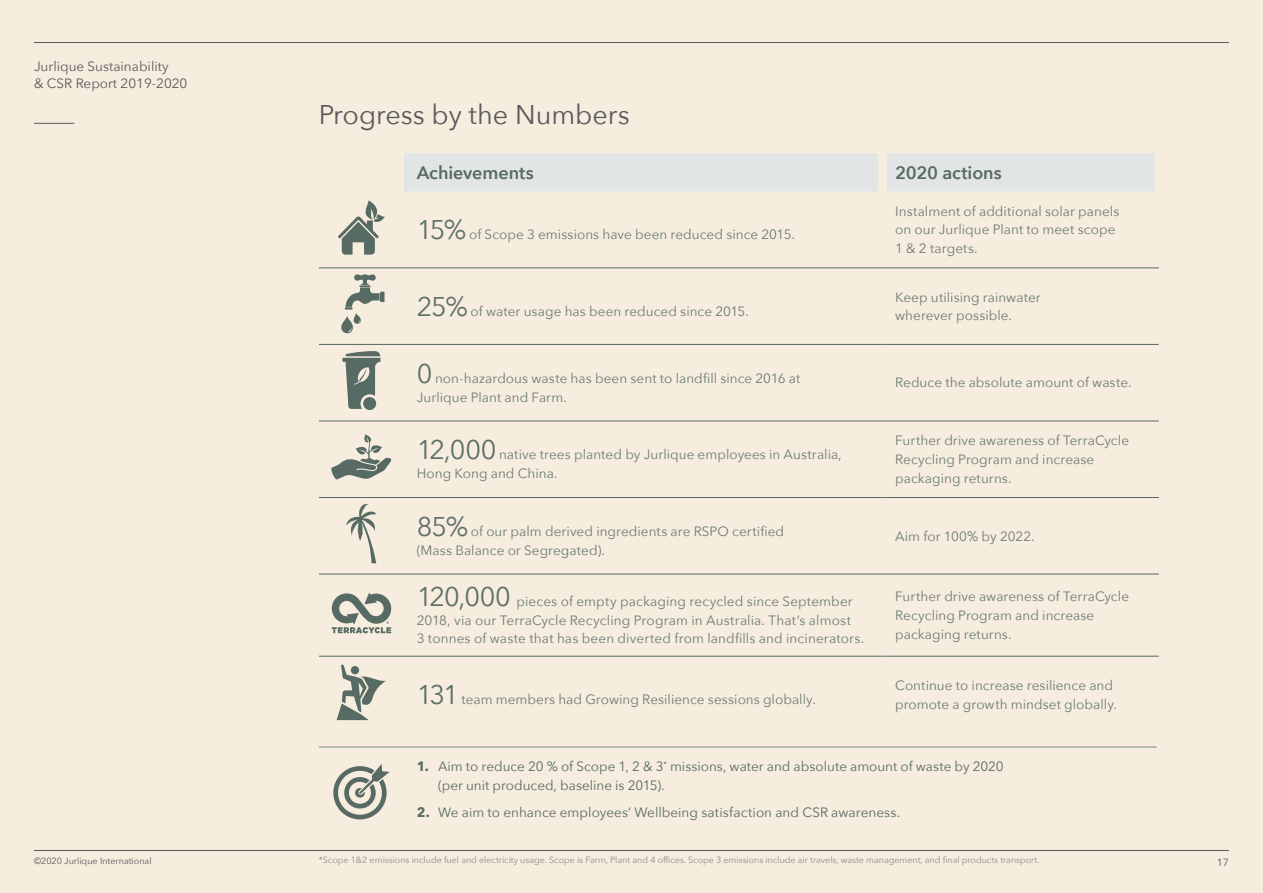
<style>
.page{position:relative;width:1263px;height:893px;background:#f6edde}
.page>*{position:absolute;margin:0;border:0;box-sizing:border-box;transform-origin:0 0}
.t1{font:27px "Avenir Next";color:#58595b}
.t2{font:600 18px "Avenir Next";letter-spacing:-.005em;color:#576a63}
.t3{font:13.5px/18.8px "Avenir Next";letter-spacing:.005em;color:#6c7b75}
.t4{font:13.5px/18.8px "Avenir Next";color:#576a63}
.t5{font:13.5px/16.5px "Avenir Next";color:#58595b}
.t6{font:10.5px "Avenir Next";color:#58595b}
.t7{font:9px "Avenir Next";letter-spacing:-.005em;color:#8a8c8e}
.t8{font:9px "Avenir Next";color:#58595b}
.s1{font-size:27px;color:#5e6f69}
.s2{font-weight:700}
</style>
<div class="page">
<div style="left:404px;top:153px;width:750px;height:38px;background:#e2e5e5"></div>
<div style="left:878px;top:153px;width:9px;height:38px;background:#f6edde"></div>
<hr style="left:319px;top:268px;width:85px;height:1px;background:#576a63">
<hr style="left:404px;top:268px;width:478px;height:1px;background:#576a63">
<hr style="left:882px;top:268px;width:277px;height:1px;background:#576a63">
<hr style="left:319px;top:344px;width:85px;height:1px;background:#576a63">
<hr style="left:404px;top:344px;width:478px;height:1px;background:#576a63">
<hr style="left:882px;top:344px;width:277px;height:1px;background:#576a63">
<hr style="left:319px;top:421px;width:85px;height:1px;background:#576a63">
<hr style="left:404px;top:421px;width:478px;height:1px;background:#576a63">
<hr style="left:882px;top:421px;width:277px;height:1px;background:#576a63">
<hr style="left:319px;top:497px;width:85px;height:1px;background:#576a63">
<hr style="left:404px;top:497px;width:478px;height:1px;background:#576a63">
<hr style="left:882px;top:497px;width:277px;height:1px;background:#576a63">
<hr style="left:319px;top:574px;width:85px;height:1px;background:#576a63">
<hr style="left:404px;top:574px;width:478px;height:1px;background:#576a63">
<hr style="left:882px;top:574px;width:277px;height:1px;background:#576a63">
<hr style="left:319px;top:656px;width:85px;height:1px;background:#576a63">
<hr style="left:404px;top:656px;width:478px;height:1px;background:#576a63">
<hr style="left:882px;top:656px;width:277px;height:1px;background:#576a63">
<svg style="left:338px;top:200px;width:47px;height:55px"></svg>
<svg style="left:341px;top:274px;width:43px;height:60px"></svg>
<svg style="left:342px;top:351px;width:38px;height:59px"></svg>
<svg style="left:331px;top:434px;width:61px;height:46px"></svg>
<svg style="left:346px;top:504px;width:30px;height:59px"></svg>
<svg style="left:332px;top:593px;width:59px;height:40px"></svg>
<svg style="left:337px;top:664px;width:49px;height:56px"></svg>
<hr style="left:319px;top:746px;width:85px;height:2px;background:#a2aaa7">
<hr style="left:404px;top:746px;width:753px;height:2px;background:#a2aaa7">
<svg style="left:333px;top:764px;width:57px;height:55px"></svg>
<hr style="left:34px;top:42px;width:1195px;height:1px;background:#58595b">
<hr style="left:34px;top:123px;width:40px;height:1px;background:#58595b">
<hr style="left:34px;top:850px;width:1195px;height:1px;background:#58595b">
<p class="t5" style="left:34px;top:58px;width:155px">Jurlique Sustainability<br>&amp; CSR Report 2019-2020</p>
<h1 class="t1" style="left:319px;top:92px;width:312px">Progress by the Numbers</h1>
<h2 class="t2" style="left:417px;top:157px;width:118px">Achievements</h2>
<h2 class="t2" style="left:895px;top:157px;width:108px">2020 actions</h2>
<p class="t3" style="left:417px;top:225px;width:380px"><span class="s1">15%</span> of Scope 3 emissions have been reduced since 2015.</p>
<p class="t3" style="left:895px;top:201px;width:226px">Instalment of additional solar panels on our Jurlique Plant to meet scope<br>1 &amp; 2 targets.</p>
<p class="t3" style="left:417px;top:301px;width:334px"><span class="s1">25%</span> of water usage has been reduced since 2015.</p>
<p class="t3" style="left:895px;top:287px;width:147px">Keep utilising rainwater wherever possible.</p>
<p class="t3" style="left:417px;top:368px;width:385px"><span class="s1">0</span> non-hazardous waste has been sent to landfill since 2016 at<br>Jurlique Plant and Farm.</p>
<p class="t3" style="left:895px;top:373px;width:238px">Reduce the absolute amount of waste.</p>
<p class="t3" style="left:417px;top:445px;width:426px"><span class="s1">12,000</span> native trees planted by Jurlique employees in Australia,<br>Hong Kong and China.</p>
<p class="t3" style="left:895px;top:431px;width:235px">Further drive awareness of TerraCycle<br>Recycling Program and increase packaging returns.</p>
<p class="t3" style="left:417px;top:521px;width:369px"><span class="s1">85%</span> of our palm derived ingredients are RSPO certified (Mass Balance or Segregated).</p>
<p class="t3" style="left:895px;top:526px;width:141px">Aim for 100% by 2022.</p>
<p class="t3" style="left:417px;top:591px;width:449px"><span class="s1">120,000</span> pieces of empty packaging recycled since September<br>2018, via our TerraCycle Recycling Program in Australia. That’s almost<br>3 tonnes of waste that has been diverted from landfills and incinerators.</p>
<p class="t3" style="left:895px;top:586px;width:235px">Further drive awareness of TerraCycle<br>Recycling Program and increase packaging returns.</p>
<p class="t3" style="left:417px;top:689px;width:401px"><span class="s1">131</span> team members had Growing Resilience sessions globally.</p>
<p class="t3" style="left:895px;top:675px;width:223px">Continue to increase resilience and promote a growth mindset globally.</p>
<p class="t4" style="left:438px;top:757px;width:567px;text-indent:-21px"><span class="s2">1.</span> Aim to reduce 20 % of Scope 1, 2 &amp; 3<sup>*</sup> missions, water and absolute amount of waste by 2020 (per unit produced, baseline is 2015).</p>
<p class="t4" style="left:417px;top:803px;width:485px"><span class="s2">2.</span> We aim to enhance employees’ Wellbeing satisfaction and CSR awareness.</p>
<p class="t7" style="left:319px;top:852px;width:722px">*Scope 1&amp;2 emissions include fuel and electricity usage. Scope is Farm, Plant and 4 offices. Scope 3 emissions include air travels, waste management, and final products transport.</p>
<p class="t8" style="left:34px;top:853px;width:119px">©2020 Jurlique International</p>
<p class="t6" style="left:1217px;top:854px;width:14px">17</p>
</div>
